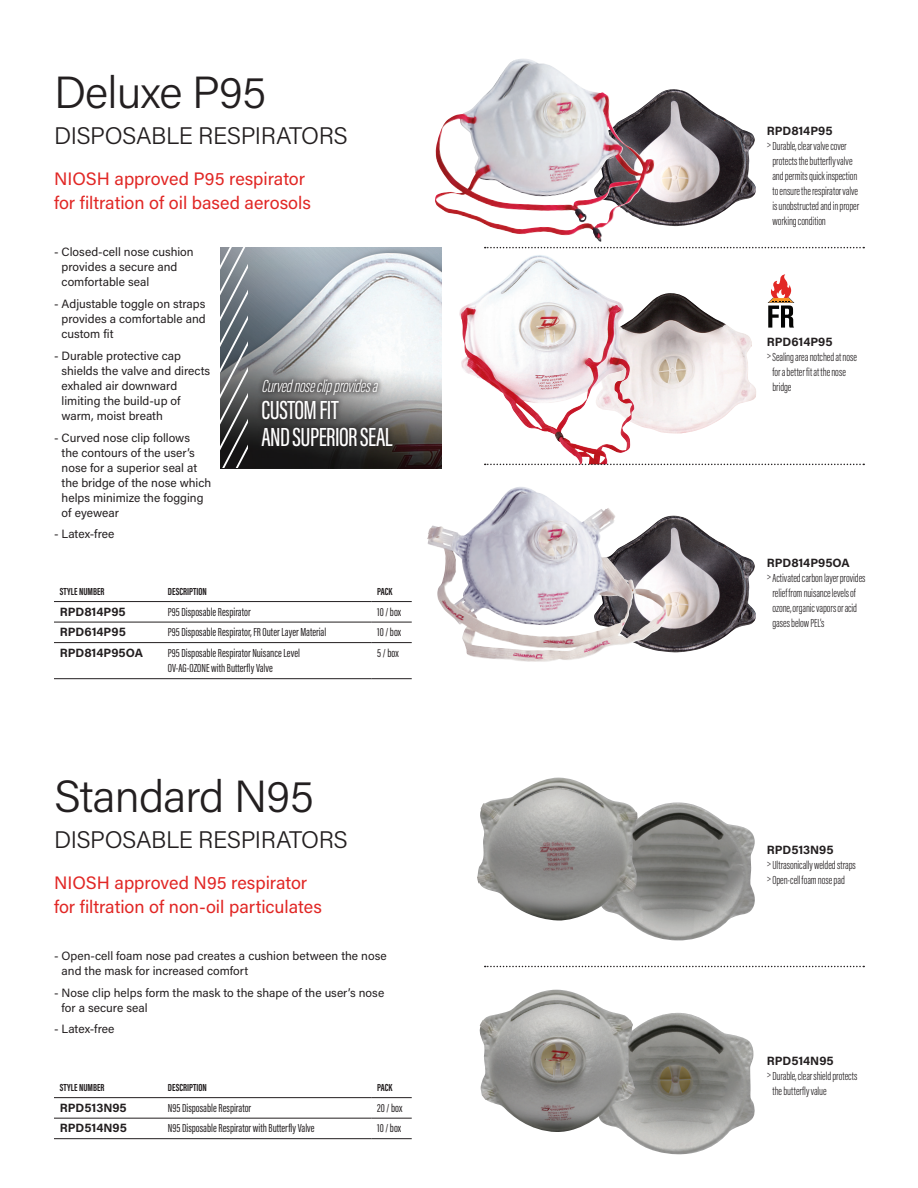
<style>
.page{position:relative;width:918px;height:1188px;background:#fff}
.page>*{position:absolute;margin:0;border:0;box-sizing:border-box;transform-origin:0 0}
.t1{font:300 45px "Acumin Pro";letter-spacing:-.02em;color:#231f20}
.t2{font:500 27px/27px "Acumin Pro Extra Cond";letter-spacing:-.02em;color:#fff}
.t3{font:300 24px "Acumin Pro";letter-spacing:-.02em;color:#231f20}
.t4{font:18px/24px "Acumin Pro";color:#e12725}
.t5{font:italic 300 18px "Acumin Pro Extra Cond";color:#fff}
.t6{font:12px/15px "Acumin Pro";color:#231f20}
.PRODUCT_NUMBERS__MUL{font:300 12px/15px "Acumin Pro Extra Cond";letter-spacing:-.005em;color:#231f20}
.PRODUCT_NUMBERS__MUL-2{font:12px "Acumin Pro Extra Cond";color:#231f20}
.PRODUCT_NUMBERS__MUL-3{font:700 12px "Acumin Pro";color:#231f20}
._04_-_TABLE_-_HEADER{font:700 10.5px "Acumin Pro Extra Cond";color:#231f20}
</style>
<div class="page">
<img style="left:633px;top:516px;width:123px;height:137px">
<svg style="left:485px;top:247px;width:379px;height:1px"></svg>
<img style="left:612px;top:89px;width:144px;height:137px">
<img style="left:435px;top:59px;width:177px;height:183px">
<img style="left:634px;top:293px;width:122px;height:140px">
<img style="left:459px;top:255px;width:175px;height:209px">
<svg style="left:485px;top:966px;width:379px;height:1px"></svg>
<img style="left:627px;top:802px;width:128px;height:139px">
<img style="left:477px;top:778px;width:161px;height:143px">
<img style="left:625px;top:1013px;width:130px;height:142px">
<img style="left:479px;top:990px;width:156px;height:143px">
<svg style="left:485px;top:464px;width:379px;height:1px"></svg>
<img style="left:427px;top:487px;width:206px;height:175px">
<svg style="left:767px;top:274px;width:28px;height:54px"></svg>
<img style="left:248px;top:248px;width:193px;height:220px">
<svg style="left:221px;top:247px;width:27px;height:221px;background:#6e7377"></svg>
<hr style="left:54px;top:601px;width:108px;height:1px;background:#231f20">
<hr style="left:162px;top:601px;width:209px;height:1px;background:#231f20">
<hr style="left:371px;top:601px;width:41px;height:1px;background:#231f20">
<hr style="left:54px;top:622px;width:108px;height:1px;background:#231f20">
<hr style="left:162px;top:622px;width:209px;height:1px;background:#231f20">
<hr style="left:371px;top:622px;width:41px;height:1px;background:#231f20">
<hr style="left:54px;top:642px;width:108px;height:1px;background:#231f20">
<hr style="left:162px;top:642px;width:209px;height:1px;background:#231f20">
<hr style="left:371px;top:642px;width:41px;height:1px;background:#231f20">
<hr style="left:54px;top:678px;width:108px;height:1px;background:#231f20">
<hr style="left:162px;top:678px;width:209px;height:1px;background:#231f20">
<hr style="left:371px;top:678px;width:41px;height:1px;background:#231f20">
<hr style="left:54px;top:1097px;width:108px;height:1px;background:#231f20">
<hr style="left:162px;top:1097px;width:209px;height:1px;background:#231f20">
<hr style="left:371px;top:1097px;width:41px;height:1px;background:#231f20">
<hr style="left:54px;top:1118px;width:108px;height:1px;background:#231f20">
<hr style="left:162px;top:1118px;width:209px;height:1px;background:#231f20">
<hr style="left:371px;top:1118px;width:41px;height:1px;background:#231f20">
<hr style="left:54px;top:1138px;width:108px;height:1px;background:#231f20">
<hr style="left:162px;top:1138px;width:209px;height:1px;background:#231f20">
<hr style="left:371px;top:1138px;width:41px;height:1px;background:#231f20">
<div style="left:256px;top:373px;width:143px;height:79px;background:#231f20;opacity:.85"></div>
<p class="t1" style="left:54px;top:61px;width:214px">Deluxe P95</p>
<p class="t3" style="left:54px;top:119px;width:295px">DISPOSABLE RESPIRATORS</p>
<p class="t4" style="left:54px;top:166px;width:258px">NIOSH approved P95 respirator for filtration of oil based aerosols</p>
<p class="t6" style="left:62px;top:244px;width:134px;text-indent:-8px">- Closed-cell nose cushion provides a secure and comfortable seal</p>
<p class="t6" style="left:62px;top:296px;width:146px;text-align:justify;text-indent:-8px">- Adjustable toggle on straps provides a comfortable and custom fit</p>
<p class="t6" style="left:62px;top:348px;width:150px;text-indent:-8px">- Durable protective cap shields the valve and directs exhaled air downward limiting the build-up of warm, moist breath</p>
<p class="t6" style="left:62px;top:429px;width:151px;text-indent:-8px">- Curved nose clip follows<br>the contours of the user’s nose for a superior seal at the bridge of the nose which helps minimize the fogging of eyewear</p>
<p class="t6" style="left:54px;top:526px;width:62px">- Latex-free</p>
<p class="t5" style="left:261px;top:375px;width:122px">Curvednoseclipprovidesa</p>
<p class="t2" style="left:261px;top:396px;width:133px">CUSTOM FIT<br>AND SUPERIOR SEAL</p>
<p class="_04_-_TABLE_-_HEADER" style="left:60px;top:585px;width:46px">STYLE NUMBER</p>
<p class="_04_-_TABLE_-_HEADER" style="left:168px;top:585px;width:40px">DESCRIPTION</p>
<p class="_04_-_TABLE_-_HEADER" style="left:377px;top:585px;width:17px">PACK</p>
<p class="PRODUCT_NUMBERS__MUL-3" style="left:60px;top:603px;width:67px">RPD814P95</p>
<p class="PRODUCT_NUMBERS__MUL-2" style="left:168px;top:605px;width:84px">P95 Disposable Respirator</p>
<p class="PRODUCT_NUMBERS__MUL-2" style="left:377px;top:605px;width:26px">10 / box</p>
<p class="PRODUCT_NUMBERS__MUL-3" style="left:60px;top:624px;width:67px">RPD614P95</p>
<p class="PRODUCT_NUMBERS__MUL-2" style="left:168px;top:625px;width:160px">P95 Disposable Respirator, FR Outer Layer Material</p>
<p class="PRODUCT_NUMBERS__MUL-2" style="left:377px;top:625px;width:26px">10 / box</p>
<p class="PRODUCT_NUMBERS__MUL-3" style="left:60px;top:644px;width:85px">RPD814P95OA</p>
<p class="PRODUCT_NUMBERS__MUL-2" style="left:168px;top:646px;width:134px">P95 Disposable Respirator Nuisance Level</p>
<p class="PRODUCT_NUMBERS__MUL-2" style="left:168px;top:661px;width:107px">OV-AG-OZONE with Butterfly Valve</p>
<p class="PRODUCT_NUMBERS__MUL-2" style="left:377px;top:646px;width:23px">5 / box</p>
<p class="t1" style="left:54px;top:765px;width:261px">Standard N95</p>
<p class="t3" style="left:54px;top:823px;width:295px">DISPOSABLE RESPIRATORS</p>
<p class="t4" style="left:54px;top:870px;width:269px">NIOSH approved N95 respirator for filtration of non-oil particulates</p>
<p class="t6" style="left:62px;top:948px;width:327px;text-indent:-8px">- Open-cell foam nose pad creates a cushion between the nose and the mask for increased comfort</p>
<p class="t6" style="left:62px;top:984px;width:324px;text-indent:-8px">- Nose clip helps form the mask to the shape of the user’s nose for a secure seal</p>
<p class="t6" style="left:54px;top:1021px;width:62px">- Latex-free</p>
<p class="_04_-_TABLE_-_HEADER" style="left:60px;top:1081px;width:46px">STYLE NUMBER</p>
<p class="_04_-_TABLE_-_HEADER" style="left:168px;top:1081px;width:40px">DESCRIPTION</p>
<p class="_04_-_TABLE_-_HEADER" style="left:377px;top:1081px;width:17px">PACK</p>
<p class="PRODUCT_NUMBERS__MUL-3" style="left:60px;top:1099px;width:68px">RPD513N95</p>
<p class="PRODUCT_NUMBERS__MUL-2" style="left:168px;top:1101px;width:85px">N95 Disposable Respirator</p>
<p class="PRODUCT_NUMBERS__MUL-2" style="left:377px;top:1101px;width:27px">20 / box</p>
<p class="PRODUCT_NUMBERS__MUL-3" style="left:60px;top:1120px;width:68px">RPD514N95</p>
<p class="PRODUCT_NUMBERS__MUL-2" style="left:168px;top:1121px;width:148px">N95 Disposable Respirator with Butterfly Valve</p>
<p class="PRODUCT_NUMBERS__MUL-2" style="left:377px;top:1121px;width:26px">10 / box</p>
<p class="PRODUCT_NUMBERS__MUL-3" style="left:767px;top:122px;width:67px">RPD814P95</p>
<p class="PRODUCT_NUMBERS__MUL" style="left:772px;top:138px;width:88px;text-indent:-6px">&gt;Durable, clear valve cover protects the butterfly valve and permits quick inspection to ensure the respirator valve is unobstructed and in proper working condition</p>
<p class="PRODUCT_NUMBERS__MUL-3" style="left:767px;top:333px;width:67px">RPD614P95</p>
<p class="PRODUCT_NUMBERS__MUL" style="left:767px;top:349px;width:92px">&gt;Sealing area notched at nose</p>
<p class="PRODUCT_NUMBERS__MUL" style="left:772px;top:364px;width:75px">for a better fit at the nose</p>
<p class="PRODUCT_NUMBERS__MUL" style="left:772px;top:379px;width:21px">bridge</p>
<p class="PRODUCT_NUMBERS__MUL-3" style="left:767px;top:554px;width:85px">RPD814P95OA</p>
<p class="PRODUCT_NUMBERS__MUL" style="left:772px;top:570px;width:95px;text-indent:-6px">&gt;Activated carbon layer provides relief from nuisance levels of ozone, organic vapors or acid gases below PEL’s</p>
<p class="PRODUCT_NUMBERS__MUL-3" style="left:767px;top:841px;width:68px">RPD513N95</p>
<p class="PRODUCT_NUMBERS__MUL" style="left:767px;top:857px;width:91px">&gt;Ultrasonically welded straps</p>
<p class="PRODUCT_NUMBERS__MUL" style="left:767px;top:872px;width:80px">&gt;Open-cell foam nose pad</p>
<p class="PRODUCT_NUMBERS__MUL-3" style="left:767px;top:1052px;width:68px">RPD514N95</p>
<p class="PRODUCT_NUMBERS__MUL" style="left:772px;top:1068px;width:87px;text-indent:-6px">&gt;Durable, clear shield protects the butterfly value</p>
</div>
